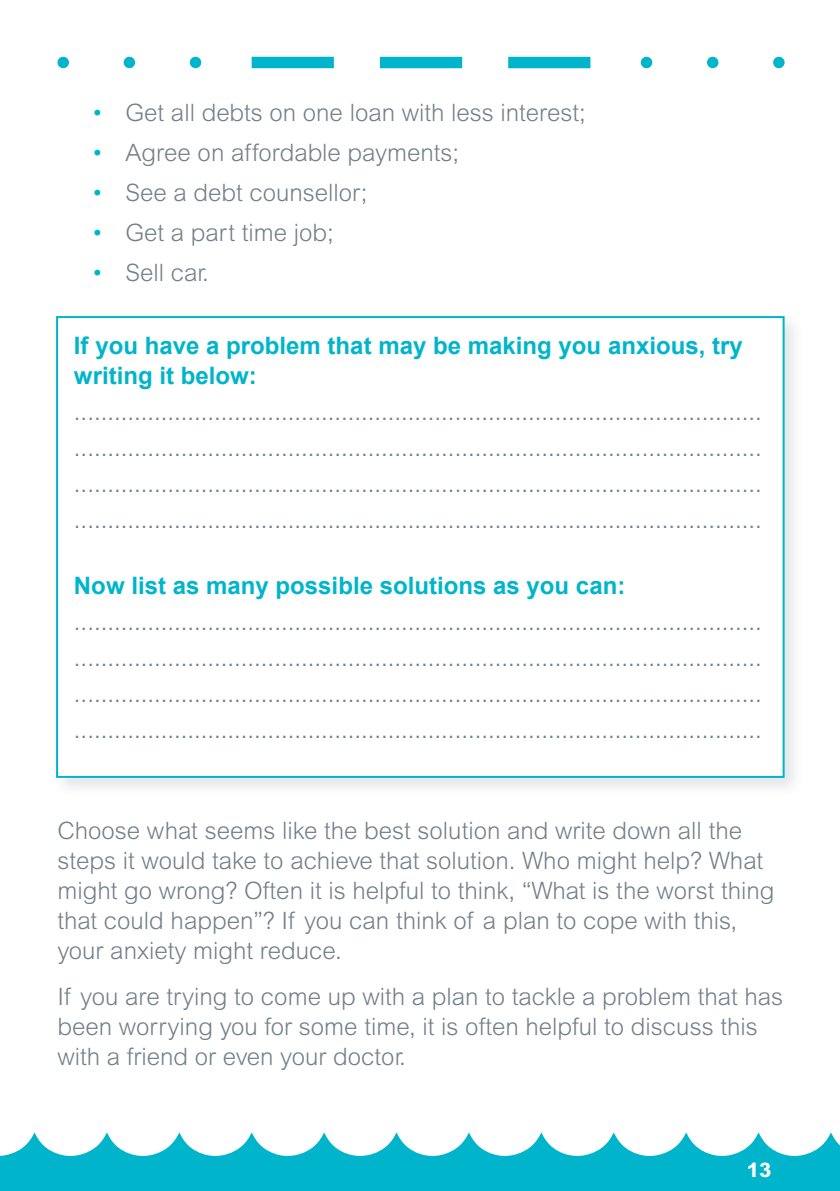
<style>
.page{position:relative;width:840px;height:1191px;background:#fff}
.page>*{position:absolute;margin:0;border:0;box-sizing:border-box;transform-origin:0 0}
.t1{font:300 24px/30px "Arial";color:#727f8a}
.t2{font:700 24px/30px "Arial";color:#00b5cb}
.t3{font:800 20px "Arial";color:#fff}
.s1{color:#00b5cb}
</style>
<div class="page">
<svg style="left:0;top:1132px;width:839px;height:59px;fill:#00b5cb"></svg>
<div style="left:58px;top:58px;width:10px;height:9px;background:#00b5cb;border-radius:50%"></div>
<div style="left:57px;top:57px;width:12px;height:11px;border:2px solid #00b5cb;border-radius:50%"></div>
<div style="left:124px;top:58px;width:10px;height:9px;background:#00b5cb;border-radius:50%"></div>
<div style="left:124px;top:57px;width:11px;height:11px;border:2px solid #00b5cb;border-radius:50%"></div>
<div style="left:191px;top:58px;width:9px;height:9px;background:#00b5cb;border-radius:50%"></div>
<div style="left:190px;top:57px;width:11px;height:11px;border:2px solid #00b5cb;border-radius:50%"></div>
<div style="left:251px;top:57px;width:83px;height:11px;background:#00b5cb"></div>
<div style="left:380px;top:57px;width:82px;height:11px;background:#00b5cb"></div>
<div style="left:508px;top:57px;width:82px;height:11px;background:#00b5cb"></div>
<div style="left:641px;top:58px;width:10px;height:9px;background:#00b5cb;border-radius:50%"></div>
<div style="left:640px;top:57px;width:12px;height:11px;border:2px solid #00b5cb;border-radius:50%"></div>
<div style="left:707px;top:58px;width:10px;height:9px;background:#00b5cb;border-radius:50%"></div>
<div style="left:706px;top:57px;width:12px;height:11px;border:2px solid #00b5cb;border-radius:50%"></div>
<div style="left:773px;top:58px;width:10px;height:9px;background:#00b5cb;border-radius:50%"></div>
<div style="left:772px;top:57px;width:12px;height:11px;border:2px solid #00b5cb;border-radius:50%"></div>
<div style="left:52px;top:312px;width:752px;height:486px;background:#727f8a;opacity:.2"></div>
<div style="left:56px;top:316px;width:728px;height:462px;background:#fff;border:2px solid #00b5cb"></div>
<p class="t1" style="left:91px;top:98px;width:495px"><span class="s1">•</span> Get all debts on one loan with less interest;</p>
<p class="t1" style="left:91px;top:138px;width:369px"><span class="s1">•</span> Agree on affordable payments;</p>
<p class="t1" style="left:91px;top:178px;width:277px"><span class="s1">•</span> See a debt counsellor;</p>
<p class="t1" style="left:91px;top:218px;width:244px"><span class="s1">•</span> Get a part time job;</p>
<p class="t1" style="left:91px;top:258px;width:119px"><span class="s1">•</span> Sell car.</p>
<p class="t2" style="left:74px;top:330px;width:670px">If you have a problem that may be making you anxious, try writing it below:</p>
<p class="t1" style="left:74px;top:393px;width:689px;line-height:36px;text-align:justify">....................................................................................................... ....................................................................................................... ....................................................................................................... .......................................................................................................</p>
<p class="t2" style="left:74px;top:570px;width:552px">Now list as many possible solutions as you can:</p>
<p class="t1" style="left:74px;top:603px;width:689px;line-height:36px;text-align:justify">....................................................................................................... ....................................................................................................... ....................................................................................................... .......................................................................................................</p>
<p class="t1" style="left:57px;top:816px;width:718px">Choose what seems like the best solution and write down all the steps it would take to achieve that solution. Who might help? What might go wrong? Often it is helpful to think, “What is the worst thing that could happen”? If you can think of a plan to cope with this, your anxiety might reduce.</p>
<p class="t1" style="left:57px;top:982px;width:727px">If you are trying to come up with a plan to tackle a problem that has been worrying you for some time, it is often helpful to discuss this with a friend or even your doctor.</p>
<p class="t3" style="left:746px;top:1157px;width:26px">13</p>
</div>
